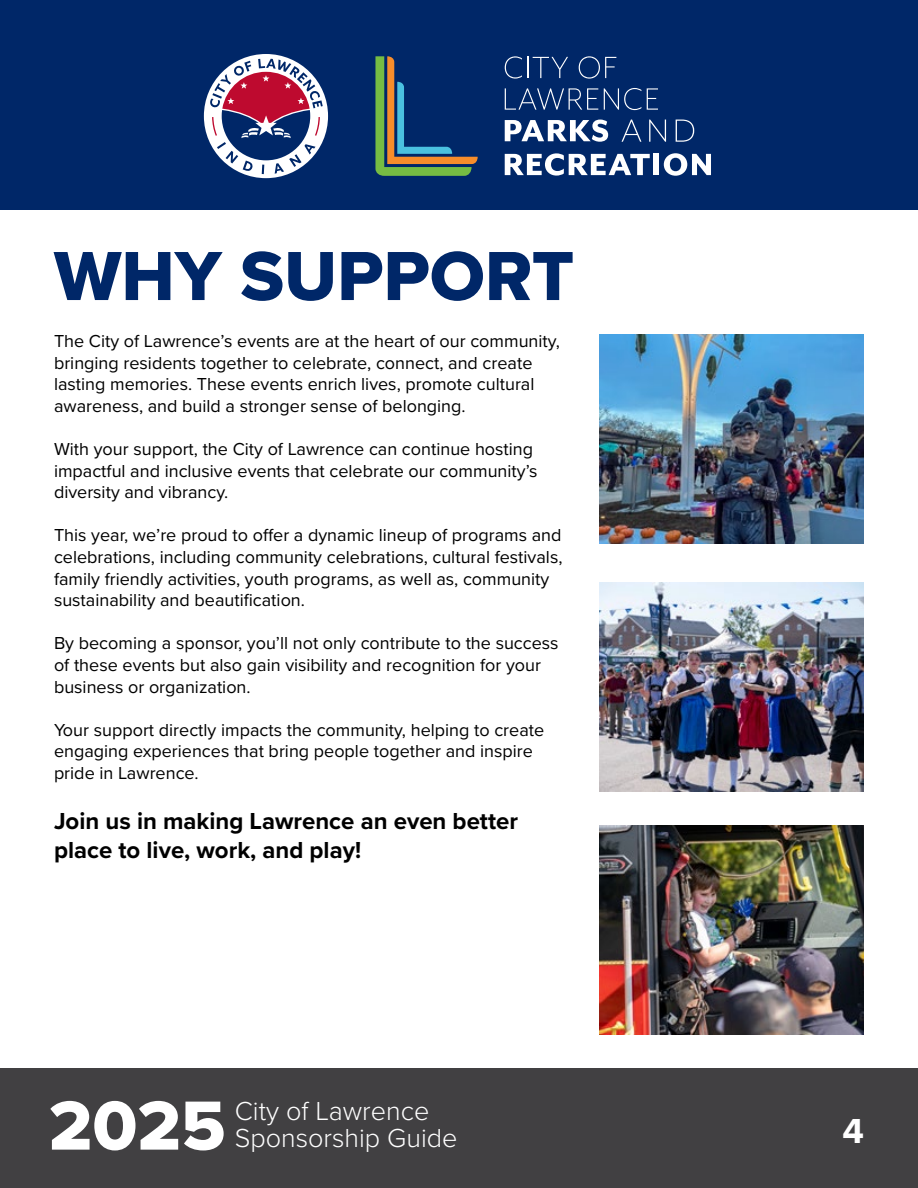
<style>
.page{position:relative;width:918px;height:1188px;background:#fff}
.page>*{position:absolute;margin:0;border:0;box-sizing:border-box;transform-origin:0 0}
.t1{font:72px "Proxima Nova Extrabld";color:#002768}
.t2{font:72px "Proxima Nova Extrabld";color:#fff}
.t3{font:700 36px "Proxima Nova";color:#fff}
.t4{font:300 27px "Proxima Nova";color:#fff}
.t5{font:700 24px/28.8px "Proxima Nova";color:#000}
.t6{font:18px/21.6px "Proxima Nova";color:#000}
</style>
<div class="page">
<div style="left:0;top:1068px;width:918px;height:120px;background:#414042"></div>
<div style="left:0;top:0;width:918px;height:210px;background:#002768"></div>
<div style="left:204px;top:54px;width:124px;height:124px;background:#fff;border-radius:50%"></div>
<svg style="left:210px;top:59px;width:113px;height:115px"></svg>
<svg style="left:375px;top:56px;width:103px;height:120px"></svg>
<svg style="left:505px;top:153px;width:145px;height:23px"></svg>
<div style="left:653px;top:154px;width:6px;height:21px;background:#fff"></div>
<svg style="left:664px;top:153px;width:47px;height:23px"></svg>
<svg style="left:505px;top:88px;width:93px;height:22px"></svg>
<svg style="left:604px;top:88px;width:37px;height:22px"></svg>
<svg style="left:647px;top:88px;width:11px;height:22px"></svg>
<svg style="left:505px;top:56px;width:63px;height:23px"></svg>
<svg style="left:579px;top:56px;width:37px;height:23px"></svg>
<svg style="left:505px;top:120px;width:103px;height:22px"></svg>
<svg style="left:622px;top:120px;width:19px;height:22px"></svg>
<svg style="left:649px;top:120px;width:17px;height:22px"></svg>
<svg style="left:676px;top:120px;width:18px;height:22px"></svg>
<img style="left:600px;top:334px;width:264px;height:210px">
<img style="left:600px;top:582px;width:264px;height:210px">
<img style="left:600px;top:825px;width:264px;height:210px">
<h1 class="t1" style="left:54px;top:222px;width:522px">WHY SUPPORT</h1>
<p class="t6" style="left:54px;top:330px;width:507px">The City of Lawrence’s events are at the heart of our community, bringing residents together to celebrate, connect, and create lasting memories. These events enrich lives, promote cultural awareness, and build a stronger sense of belonging.</p>
<p class="t6" style="left:54px;top:438px;width:485px">With your support, the City of Lawrence can continue hosting impactful and inclusive events that celebrate our community’s diversity and vibrancy.</p>
<p class="t6" style="left:54px;top:524px;width:510px">This year, we’re proud to offer a dynamic lineup of programs and celebrations, including community celebrations, cultural festivals, family friendly activities, youth programs, as well as, community sustainability and beautification.</p>
<p class="t6" style="left:54px;top:632px;width:506px">By becoming a sponsor, you’ll not only contribute to the success of these events but also gain visibility and recognition for your business or organization.</p>
<p class="t6" style="left:54px;top:718px;width:492px">Your support directly impacts the community, helping to create engaging experiences that bring people together and inspire pride in Lawrence.</p>
<h3 class="t5" style="left:54px;top:807px;width:466px">Join us in making Lawrence an even better place to live, work, and play!</h3>
<h1 class="t2" style="left:49px;top:1072px;width:178px">2025</h1>
<h3 class="t4" style="left:235px;top:1091px;width:196px">City of Lawrence</h3>
<h3 class="t4" style="left:235px;top:1118px;width:224px">Sponsorship Guide</h3>
<h2 class="t3" style="left:843px;top:1104px;width:23px">4</h2>
</div>
